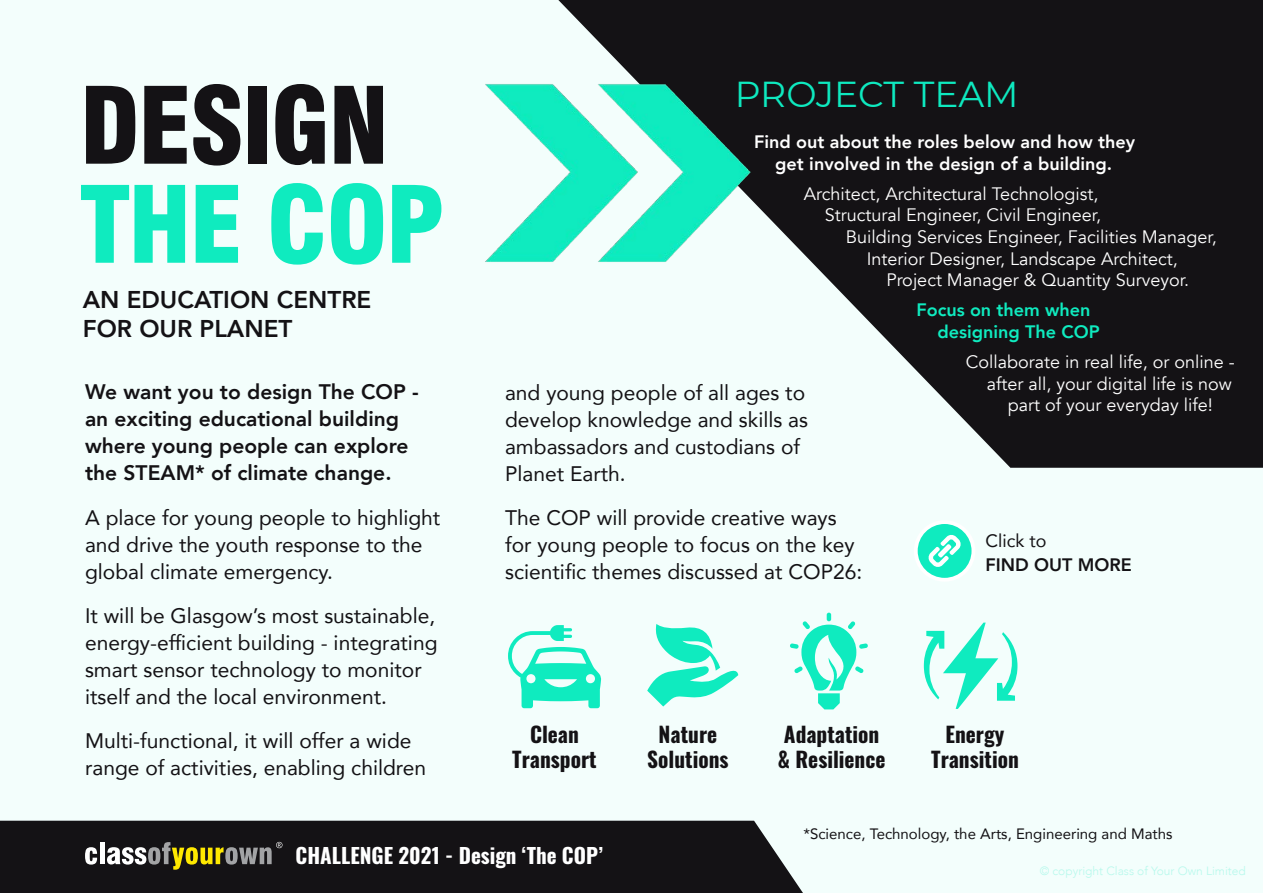
<style>
.page{position:relative;width:1263px;height:893px;background:#f3fefc}
.page>*{position:absolute;margin:0;border:0;box-sizing:border-box;transform-origin:0 0}
.t1{font:900 condensed 103.5px "Swiss 721 BT";letter-spacing:-.02em;color:#141215}
.t2{font:900 condensed 103.5px "Swiss 721 BT";letter-spacing:-.02em;color:#0febbf}
.t3{font:36px "Montserrat";color:#0ee9bf}
.t4{font:800 24.3px/29.1px "Avenir";color:#141215}
.t5{font:700 21.3px/25.7px "Oswald";color:#141215;text-align:center}
.t6{font:21px/27px "Avenir";color:#141215}
.t7{font:800 21px/27px "Avenir";color:#141215}
.t8{font:700 21px "Oswald";color:#fff}
.t9{font:18px "Avenir";color:#fff}
.t10{font:800 18px/21.6px "Avenir";color:#fff;text-align:center}
.t11{font:800 18px/21.6px "Avenir";color:#0febbf}
.t12{font:800 18px "Avenir";color:#141215}
.t13{font:18px "Avenir";color:#141215}
.t14{font:15px "Avenir";color:#141215}
.t15{font:300 12px "Avenir";color:#b7f9ec}
</style>
<div class="page">
<svg style="left:558px;top:0;width:705px;height:468px;fill:#141215"></svg>
<div style="left:0;top:821px;width:803px;height:72px;background:#141215"></div>
<svg style="left:85px;top:847px;width:12px;height:18px"></svg>
<div style="left:100px;top:842px;width:5px;height:22px;background:#fff"></div>
<svg style="left:107px;top:842px;width:175px;height:28px;background:#5b583f"></svg>
<svg style="left:508px;top:625px;width:93px;height:83px"></svg>
<svg style="left:647px;top:624px;width:91px;height:82px"></svg>
<svg style="left:790px;top:613px;width:78px;height:96px"></svg>
<svg style="left:924px;top:623px;width:93px;height:86px"></svg>
<svg style="left:916px;top:522px;width:57px;height:58px"></svg>
<div style="left:914px;top:520px;width:61px;height:62px;border:4px solid #fff;border-radius:50%"></div>
<svg style="left:928px;top:534px;width:33px;height:34px"></svg>
<img style="left:485px;top:70px;width:273px;height:203px">
<h1 class="t1" style="left:80px;top:64px;width:311px">DESIGN</h1>
<h1 class="t2" style="left:80px;top:163px;width:367px">THE COP</h1>
<p class="t4" style="left:83px;top:285px;width:290px">AN EDUCATION CENTRE<br>FOR OUR PLANET</p>
<p class="t7" style="left:85px;top:379px;width:335px">We want you to design The COP - an exciting educational building where young people can explore the STEAM* of climate change.</p>
<p class="t6" style="left:85px;top:503px;width:357px">A place for young people to highlight and drive the youth response to the global climate emergency.</p>
<p class="t6" style="left:85px;top:601px;width:354px">It will be Glasgow’s most sustainable, energy-efficient building - integrating smart sensor technology to monitor itself and the local environment.</p>
<p class="t6" style="left:85px;top:726px;width:343px">Multi-functional, it will offer a wide range of activities, enabling children</p>
<h2 class="t3" style="left:735px;top:70px;width:285px">PROJECT TEAM</h2>
<p class="t10" style="left:754px;top:131px;width:382px">Find out about the roles below and how they get involved in the design of a building.</p>
<p class="t9" style="left:804px;top:183px;width:296px">Architect, Architectural Technologist,</p>
<p class="t9" style="left:825px;top:204px;width:278px">Structural Engineer, Civil Engineer,</p>
<p class="t9" style="left:846px;top:226px;width:373px">Building Services Engineer, Facilities Manager,</p>
<p class="t9" style="left:867px;top:248px;width:313px">Interior Designer, Landscape Architect,</p>
<p class="t9" style="left:886px;top:269px;width:304px">Project Manager &amp; Quantity Surveyor.</p>
<p class="t11" style="left:937px;top:299px;width:164px;text-indent:-21px">Focus on them when designing The COP</p>
<p class="t9" style="left:966px;top:351px;width:270px">Collaborate in real life, or online -</p>
<p class="t9" style="left:987px;top:373px;width:246px">after all, your digital life is now</p>
<p class="t9" style="left:1008px;top:394px;width:206px">part of your everyday life!</p>
<p class="t6" style="left:505px;top:378px;width:305px">and young people of all ages to develop knowledge and skills as ambassadors and custodians of<br>Planet Earth.</p>
<p class="t6" style="left:505px;top:503px;width:359px">The COP will provide creative ways for young people to focus on the key scientific themes discussed at COP26:</p>
<p class="t13" style="left:986px;top:527px;width:63px">Click to</p>
<p class="t12" style="left:986px;top:551px;width:148px">FIND OUT MORE</p>
<p class="t5" style="left:512px;top:722px;width:86px">Clean<br>Transport</p>
<p class="t5" style="left:647px;top:722px;width:83px">Nature<br>Solutions</p>
<p class="t5" style="left:778px;top:722px;width:109px;text-align:left">Adaptation &amp; Resilience</p>
<p class="t5" style="left:931px;top:722px;width:89px">Energy<br>Transition</p>
<p class="t14" style="left:803px;top:821px;width:371px">*Science, Technology, the Arts, Engineering and Maths</p>
<p class="t8" style="left:296px;top:845px;width:309px">CHALLENGE 2021 - Design ‘The COP’</p>
<p class="t15" style="left:1040px;top:864px;width:208px">© copyright Class of Your Own Limited</p>
</div>
